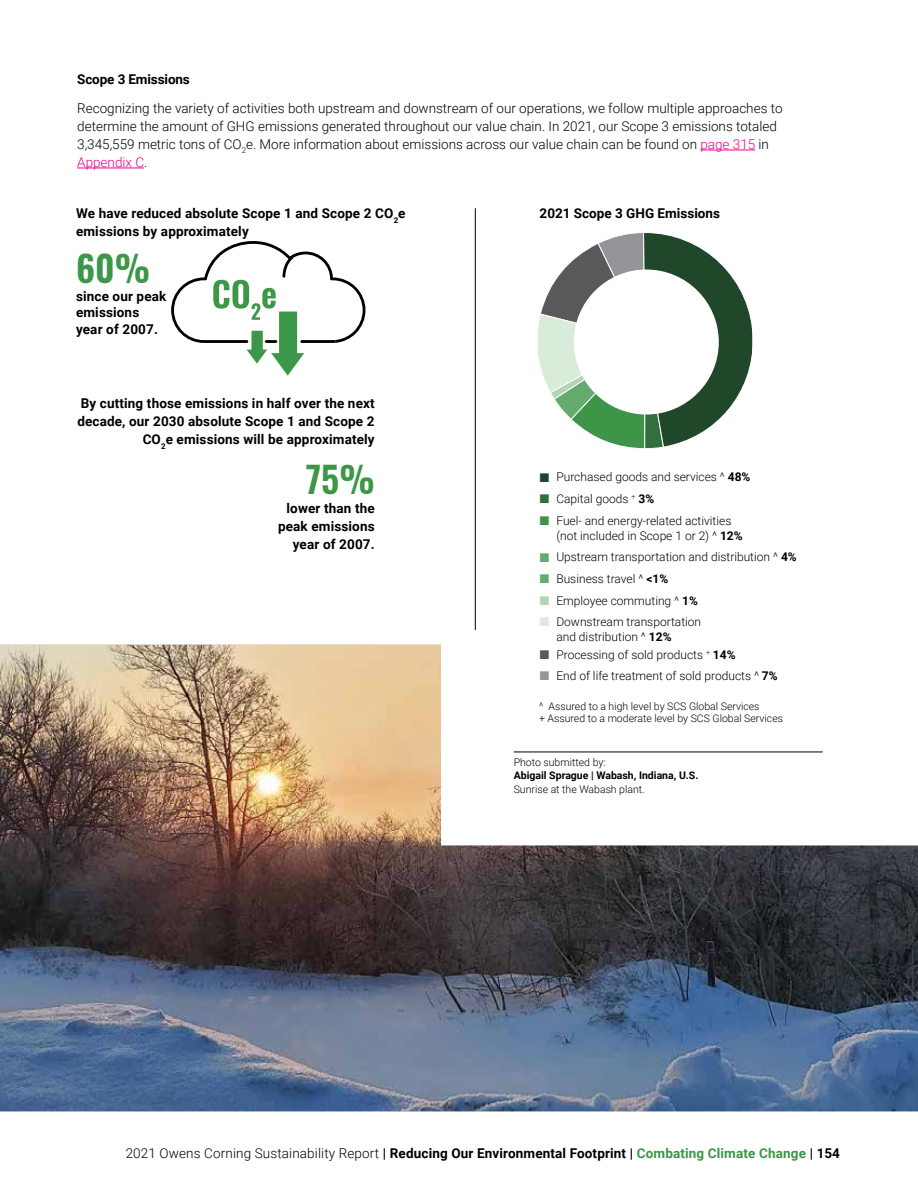
<style>
.page{position:relative;width:918px;height:1188px;background:#fff}
.page>*{position:absolute;margin:0;border:0;box-sizing:border-box;transform-origin:0 0}
.t1{font:600 36px "Oswald";color:#3c9748}
.t2{font:700 13.5px/18px "Roboto";letter-spacing:.01em;color:#000}
.t3{font:300 13.5px/18px "Roboto";color:#000}
.t4{font:700 13.5px "Roboto";letter-spacing:-.01em;color:#000}
.t5{font:300 12px/21.6px "Roboto";color:#000}
.t6{font:300 10.5px/12px "Roboto";color:#000}
.t7{font:700 10.5px "Roboto";color:#000}
.s1{color:#ec008c}
.s2{font-weight:700}
.s3{font-weight:300}
.s4{color:#3c9748}
</style>
<div class="page">
<hr style="left:700px;top:150px;width:55px;height:1px;background:#ec008c">
<hr style="left:77px;top:168px;width:67px;height:1px;background:#ec008c">
<svg style="left:171px;top:241px;width:195px;height:135px"></svg>
<svg style="left:539px;top:233px;width:212px;height:216px"></svg>
<div style="left:574px;top:269px;width:145px;height:146px;background:#fff;border-radius:50%"></div>
<img style="left:0;top:645px;width:918px;height:466px">
<hr style="left:514px;top:752px;width:309px;height:1px;background:#000">
<hr style="left:475px;top:208px;width:1px;height:422px;background:#000">
<svg style="left:540px;top:650px;width:9px;height:9px"></svg>
<svg style="left:540px;top:672px;width:9px;height:8px"></svg>
<p class="t4" style="left:77px;top:70px;width:114px">Scope 3 Emissions</p>
<p class="t3" style="left:77px;top:99px;width:707px">Recognizing the variety of activities both upstream and downstream of our operations, we follow multiple approaches to determine the amount of GHG emissions generated throughout our value chain. In 2021, our Scope 3 emissions totaled 3,345,559 metric tons of CO<sub>2</sub>e. More information about emissions across our value chain can be found on <span class="s1">page 315</span> in <span class="s1">Appendix C</span>.</p>
<p class="t2" style="left:76px;top:204px;width:331px">We have reduced absolute Scope 1 and Scope 2 CO<sub>2</sub>e emissions by approximately</p>
<p class="t2" style="left:540px;top:204px;width:182px">2021 Scope 3 GHG Emissions</p>
<h1 class="t1" style="left:76px;top:249px;width:75px">60%</h1>
<p class="t2" style="left:76px;top:287px;width:92px;line-height:16.5px">since our peak emissions year of 2007.</p>
<p class="t2" style="left:77px;top:394px;width:299px;text-align:right">By cutting those emissions in half over the next decade, our 2030 absolute Scope 1 and Scope 2<br>CO<sub>2</sub>e emissions will be approximately</p>
<h1 class="t1" style="left:306px;top:461px;width:70px">75%</h1>
<p class="t2" style="left:278px;top:498px;width:98px;text-align:right">lower than the peak emissions year of 2007.</p>
<p class="t5" style="left:556px;top:466px;width:196px">Purchased goods and services ^ <span class="s2">48%<br></span>Capital goods <sup>+</sup> <span class="s2">3%<br></span>Fuel- and energy-related activities</p>
<p class="t5" style="left:556px;top:524px;width:242px">(not included in Scope 1 or 2) ^ <span class="s2">12%<br></span>Upstream transportation and distribution ^ <span class="s2">4%<br></span>Business travel ^ <span class="s2">&lt;1%<br></span>Employee commuting ^ <span class="s2">1%<br></span>Downstream transportation</p>
<p class="t5" style="left:556px;top:628px;width:181px;line-height:17.4px">and distribution ^ <span class="s2">12%<br></span>Processing of sold products <sup>+</sup> <span class="s2">14%</span></p>
<p class="t5" style="left:556px;top:665px;width:223px">End of life treatment of sold products ^ <span class="s2">7%</span></p>
<p class="t6" style="left:539px;top:700px;width:246px">^ Assured to a high level by SCS Global Services<br>+ Assured to a moderate level by SCS Global Services</p>
<p class="t6" style="left:514px;top:756px;width:93px">Photo submitted by:</p>
<p class="t7" style="left:514px;top:768px;width:186px">Abigail Sprague | Wabash, Indiana, U.S.</p>
<p class="t6" style="left:514px;top:783px;width:132px">Sunrise at the Wabash plant.</p>
<p class="t2" style="left:126px;top:1143px;width:716px"><span class="s3">2021 Owens Corning Sustainability Report</span> | Reducing Our Environmental Footprint | <span class="s4">Combating Climate Change</span> | 154</p>
</div>
